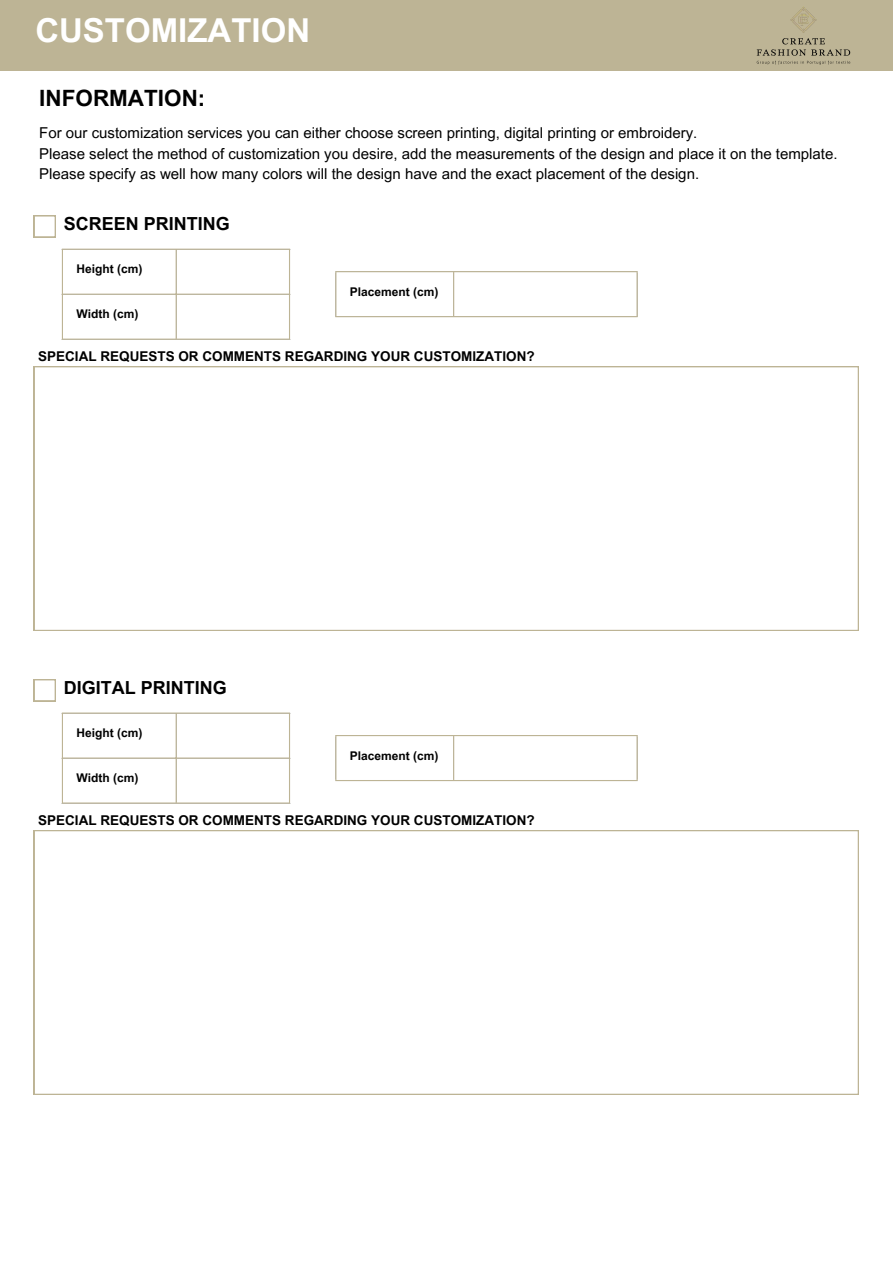
<style>
.page{position:relative;width:893px;height:1264px;background:#fff}
.page>*{position:absolute;margin:0;border:0;box-sizing:border-box;transform-origin:0 0}
.t1{font:700 33px "Arial MT Pro";color:#fff}
.t2{font:700 22.5px "Arial MT Pro";color:#000}
.t3{font:700 18px "Arial MT Pro";color:#000}
.t4{font:15px "Arial MT Pro";color:#000}
.t5{font:700 13.5px "Arial MT Pro";color:#000}
.t6{font:700 12px "Arial MT Pro";color:#000}
</style>
<div class="page">
<div style="left:0;top:0;width:892px;height:71px;background:#bdb495"></div>
<img style="left:756px;top:6px;width:95px;height:59px">
<svg style="left:34px;top:215px;width:22px;height:22px"></svg>
<hr style="left:62px;top:250px;width:1px;height:88px;background:#bdb495">
<hr style="left:176px;top:250px;width:1px;height:88px;background:#bdb495">
<hr style="left:289px;top:250px;width:1px;height:88px;background:#bdb495">
<hr style="left:62px;top:249px;width:228px;height:1px;background:#bdb495">
<hr style="left:62px;top:293px;width:228px;height:2px;background:#bdb495">
<hr style="left:62px;top:338px;width:228px;height:2px;background:#bdb495">
<svg style="left:34px;top:366px;width:824px;height:264px"></svg>
<svg style="left:34px;top:679px;width:22px;height:22px"></svg>
<hr style="left:62px;top:713px;width:1px;height:89px;background:#bdb495">
<hr style="left:176px;top:713px;width:1px;height:89px;background:#bdb495">
<hr style="left:289px;top:713px;width:1px;height:89px;background:#bdb495">
<hr style="left:62px;top:712px;width:228px;height:1px;background:#bdb495">
<hr style="left:62px;top:757px;width:228px;height:1px;background:#bdb495">
<hr style="left:62px;top:802px;width:228px;height:1px;background:#bdb495">
<svg style="left:34px;top:830px;width:824px;height:264px"></svg>
<hr style="left:335px;top:272px;width:1px;height:44px;background:#bdb495">
<hr style="left:453px;top:272px;width:1px;height:44px;background:#bdb495">
<hr style="left:636px;top:272px;width:1px;height:44px;background:#bdb495">
<hr style="left:335px;top:271px;width:302px;height:1px;background:#bdb495">
<hr style="left:335px;top:316px;width:302px;height:1px;background:#bdb495">
<hr style="left:335px;top:736px;width:1px;height:44px;background:#bdb495">
<hr style="left:453px;top:736px;width:1px;height:44px;background:#bdb495">
<hr style="left:636px;top:736px;width:1px;height:44px;background:#bdb495">
<hr style="left:335px;top:735px;width:302px;height:1px;background:#bdb495">
<hr style="left:335px;top:780px;width:302px;height:1px;background:#bdb495">
<p class="t1" style="left:35px;top:18px;width:276px">CUSTOMIZATION</p>
<p class="t2" style="left:39px;top:90px;width:167px">INFORMATION:</p>
<p class="t4" style="left:39px;top:127px;width:659px">For our customization services you can either choose screen printing, digital printing or embroidery.</p>
<p class="t4" style="left:39px;top:148px;width:799px">Please select the method of customization you desire, add the measurements of the design and place it on the template.</p>
<p class="t4" style="left:39px;top:168px;width:661px">Please specify as well how many colors will the design have and the exact placement of the design.</p>
<p class="t3" style="left:64px;top:217px;width:167px">SCREEN PRINTING</p>
<p class="t6" style="left:76px;top:264px;width:67px">Height (cm)</p>
<p class="t6" style="left:76px;top:309px;width:63px">Width (cm)</p>
<p class="t5" style="left:38px;top:351px;width:498px">SPECIAL REQUESTS OR COMMENTS REGARDING YOUR CUSTOMIZATION?</p>
<p class="t6" style="left:350px;top:287px;width:90px">Placement (cm)</p>
<p class="t3" style="left:64px;top:681px;width:164px">DIGITAL PRINTING</p>
<p class="t6" style="left:76px;top:728px;width:67px">Height (cm)</p>
<p class="t6" style="left:76px;top:773px;width:63px">Width (cm)</p>
<p class="t5" style="left:38px;top:815px;width:498px">SPECIAL REQUESTS OR COMMENTS REGARDING YOUR CUSTOMIZATION?</p>
<p class="t6" style="left:350px;top:751px;width:90px">Placement (cm)</p>
</div>
